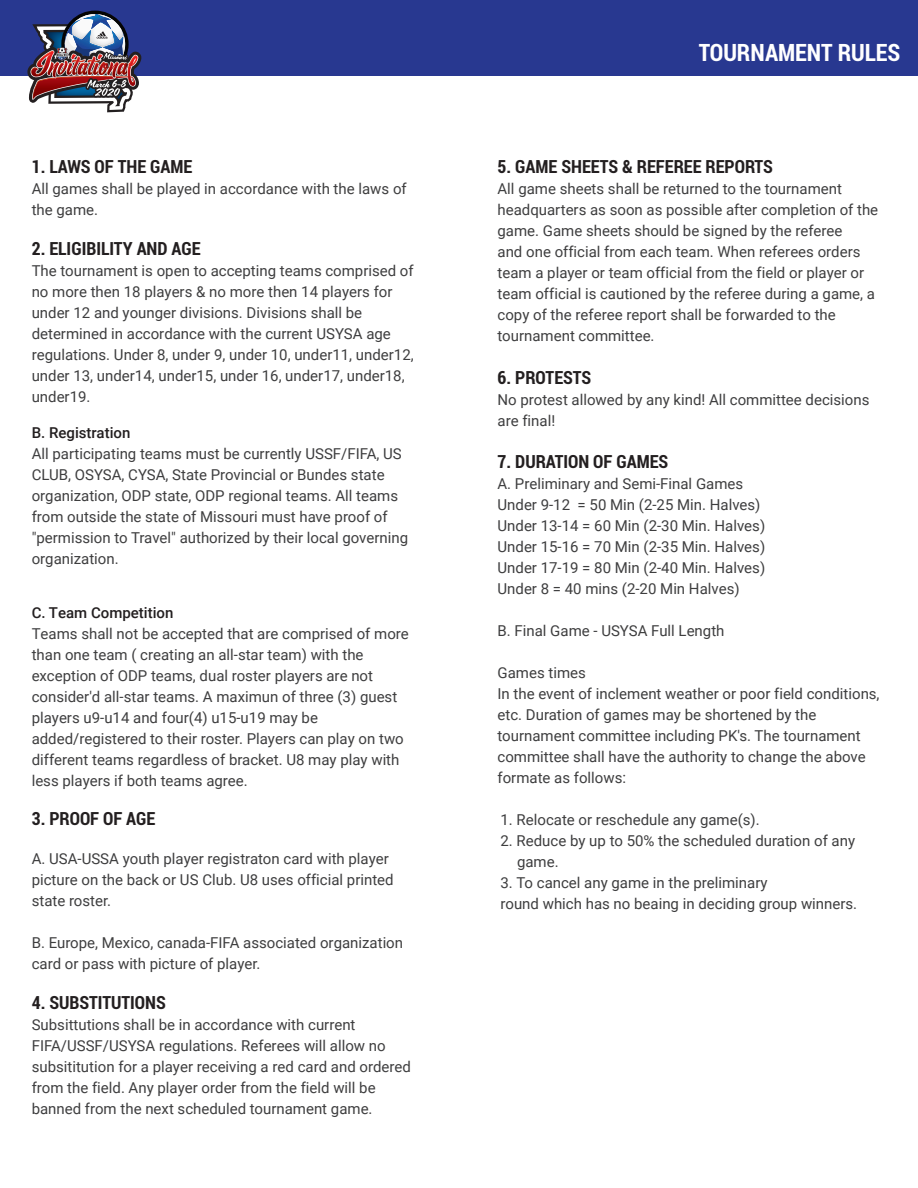
<style>
.page{position:relative;width:918px;height:1188px;background:#fff}
.page>*{position:absolute;margin:0;border:0;box-sizing:border-box;transform-origin:0 0}
.t1{font:700 23.7px "Roboto Condensed";color:#fff}
.t2{font:700 18px "Roboto Condensed";color:#231f20}
.t3{font:15px/21px "Roboto";color:#3e3e3f}
.t4{font:500 15px "Roboto";color:#231f20}
</style>
<div class="page">
<div style="left:0;top:0;width:918px;height:75px;background:#283890"></div>
<img style="left:27px;top:11px;width:114px;height:102px">
<p class="t2" style="left:32px;top:156px;width:162px">1. LAWS OF THE GAME</p>
<p class="t3" style="left:32px;top:178px;width:377px">All games shall be played in accordance with the laws of the game.</p>
<p class="t2" style="left:32px;top:238px;width:170px">2. ELIGIBILITY AND AGE</p>
<p class="t3" style="left:32px;top:259px;width:384px">The tournament is open to accepting teams comprised of no more then 18 players &amp; no more then 14 players for under 12 and younger divisions. Divisions shall be determined in accordance with the current USYSA age regulations. Under 8, under 9, under 10, under11, under12, under 13, under14, under15, under 16, under17, under18, under19.</p>
<p class="t4" style="left:32px;top:422px;width:100px">B. Registration</p>
<p class="t3" style="left:32px;top:442px;width:378px">All participating teams must be currently USSF/FIFA, US CLUB, OSYSA, CYSA, State Provincial or Bundes state organization, ODP state, ODP regional teams. All teams from outside the state of Missouri must have proof of "permission to Travel" authorized by their local governing organization.</p>
<p class="t4" style="left:32px;top:602px;width:143px">C. Team Competition</p>
<p class="t3" style="left:32px;top:622px;width:379px">Teams shall not be accepted that are comprised of more than one team ( creating an all-star team) with the exception of ODP teams, dual roster players are not consider'd all-star teams. A maximun of three (3) guest players u9-u14 and four(4) u15-u19 may be added/registered to their roster. Players can play on two different teams regardless of bracket. U8 may play with less players if both teams agree.</p>
<p class="t2" style="left:32px;top:808px;width:125px">3. PROOF OF AGE</p>
<p class="t3" style="left:32px;top:848px;width:363px">A. USA-USSA youth player registraton card with player picture on the back or US Club. U8 uses official printed state roster.</p>
<p class="t3" style="left:32px;top:932px;width:373px">B. Europe, Mexico, canada-FIFA associated organization card or pass with picture of player.</p>
<p class="t2" style="left:32px;top:992px;width:136px">4. SUBSTITUTIONS</p>
<p class="t3" style="left:32px;top:1013px;width:381px">Subsittutions shall be in accordance with current FIFA/USSF/USYSA regulations. Referees will allow no subsititution for a player receiving a red card and ordered from the field. Any player order from the field will be banned from the next scheduled tournament game.</p>
<h1 class="t1" style="left:699px;top:39px;width:203px">TOURNAMENT RULES</h1>
<p class="t2" style="left:498px;top:156px;width:277px">5. GAME SHEETS &amp; REFEREE REPORTS</p>
<p class="t3" style="left:498px;top:178px;width:382px">All game sheets shall be returned to the tournament headquarters as soon as possible after completion of the game. Game sheets should be signed by the referee<br>and one official from each team. When referees orders team a player or team official from the field or player or team official is cautioned by the referee during a game, a copy of the referee report shall be forwarded to the tournament committee.</p>
<p class="t2" style="left:498px;top:367px;width:95px">6. PROTESTS</p>
<p class="t3" style="left:498px;top:388px;width:373px">No protest allowed by any kind! All committee decisions are final!</p>
<p class="t2" style="left:498px;top:451px;width:172px">7. DURATION OF GAMES</p>
<p class="t3" style="left:498px;top:473px;width:269px">A. Preliminary and Semi-Final Games Under 9-12 = 50 Min (2-25 Min. Halves)<br>Under 13-14 = 60 Min (2-30 Min. Halves)<br>Under 15-16 = 70 Min (2-35 Min. Halves)<br>Under 17-19 = 80 Min (2-40 Min. Halves)<br>Under 8 = 40 mins (2-20 Min Halves)</p>
<p class="t3" style="left:498px;top:620px;width:228px">B. Final Game - USYSA Full Length</p>
<p class="t3" style="left:498px;top:662px;width:384px">Games times<br>In the event of inclement weather or poor field conditions, etc. Duration of games may be shortened by the tournament committee including PK's. The tournament committee shall have the authority to change the above formate as follows:</p>
<p class="t3" style="left:501px;top:809px;width:261px">1. Relocate or reschedule any game(s).</p>
<p class="t3" style="left:517px;top:830px;width:340px;text-indent:-16px">2. Reduce by up to 50% the scheduled duration of any game.</p>
<p class="t3" style="left:501px;top:872px;width:358px">3. To cancel any game in the preliminary<br>round which has no beaing in deciding group winners.</p>
</div>
